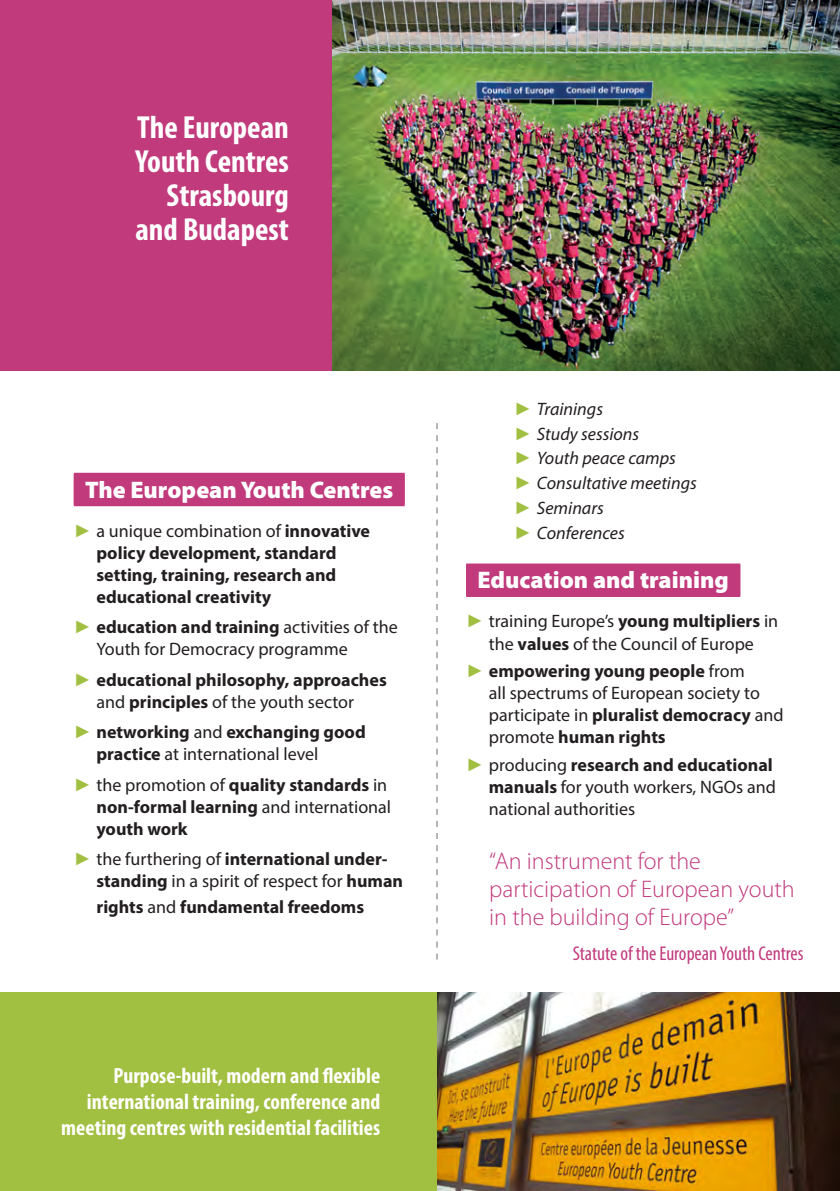
<style>
.page{position:relative;width:840px;height:1191px;background:#fff}
.page>*{position:absolute;margin:0;border:0;box-sizing:border-box;transform-origin:0 0}
.Texte{font:700 condensed 32px/34px "Myriad Pro";color:#fff;text-align:right}
.Texte-2{font:300 24px/28px "Myriad Pro";color:#c13a7c}
.Titre_grisé{font:900 24px "Myriad Pro";color:#fff}
.Texte-3{font:700 condensed 22px/26px "Myriad Pro";color:#fff;text-align:right}
.Texte-4{font:condensed 20px "Myriad Pro";color:#c13a7c}
.t1{font:18px/22px "Myriad Pro";color:#231f20}
.t2{font:700 18px/22px "Myriad Pro";color:#231f20}
.t3{font:italic 18px "Myriad Pro";color:#231f20}
.s1{font-family:"Arial";font-weight:400;color:#a1bf40}
.s2{font-weight:400}
.s3{font-family:"Arial";color:#a1bf40}
.s4{font-weight:700}
.s5{font-family:"Arial";font-style:normal;color:#a1bf40}
</style>
<div class="page">
<div style="left:0;top:992px;width:437px;height:199px;background:#a1bf40"></div>
<div style="left:74px;top:474px;width:330px;height:32px;background:#c13a7c"></div>
<div style="left:74px;top:473px;width:330px;height:32px;background:#c13a7c"></div>
<div style="left:466px;top:565px;width:273px;height:32px;background:#c13a7c"></div>
<div style="left:466px;top:563px;width:273px;height:32px;background:#c13a7c"></div>
<div style="left:0;top:0;width:334px;height:371px;background:#c13a7c"></div>
<img style="left:332px;top:0;width:507px;height:371px">
<img style="left:437px;top:992px;width:402px;height:199px">
<svg style="left:436px;top:423px;width:1px;height:536px"></svg>
<p class="Texte" style="left:135px;top:110px;width:155px">The European<br>Youth Centres<br>Strasbourg and Budapest</p>
<p class="Titre_grisé" style="left:85px;top:473px;width:309px">The European Youth Centres</p>
<p class="t2" style="left:96px;top:519px;width:275px;text-indent:-23px"><span class="s1">►</span> <span class="s2">a unique combination of</span> innovative policy development, standard setting, training, research and educational creativity</p>
<p class="t1" style="left:96px;top:616px;width:302px;text-indent:-23px"><span class="s3">►</span> <span class="s4">education and training</span> activities of the<br>Youth for Democracy programme</p>
<p class="t2" style="left:74px;top:668px;width:314px;text-align:center"><span class="s1">►</span> educational philosophy, approaches <span class="s2">and</span> principles <span class="s2">of the youth sector</span></p>
<p class="t2" style="left:96px;top:720px;width:270px;text-indent:-23px"><span class="s1">►</span> networking <span class="s2">and</span> exchanging good practice <span class="s2">at international level</span></p>
<p class="t2" style="left:96px;top:773px;width:296px;text-indent:-23px"><span class="s1">►</span> <span class="s2">the promotion of</span> quality standards <span class="s2">in </span>non-formal learning <span class="s2">and international </span>youth work</p>
<p class="t1" style="left:96px;top:848px;width:308px;text-indent:-23px"><span class="s3">►</span> the furthering of <span class="s4">international under&shy;standing</span> in a spirit of respect for <span class="s4">human</span></p>
<p class="t2" style="left:96px;top:895px;width:269px">rights <span class="s2">and</span> fundamental freedoms</p>
<p class="Texte-3" style="left:61px;top:1061px;width:320px">Purpose-built, modern and flexible international training, conference and meeting centres with residential facilities</p>
<p class="t3" style="left:514px;top:397px;width:90px"><span class="s5">►</span> Trainings</p>
<p class="t3" style="left:514px;top:422px;width:126px"><span class="s5">►</span> Study sessions</p>
<p class="t3" style="left:514px;top:447px;width:163px"><span class="s5">►</span> Youth peace camps</p>
<p class="t3" style="left:514px;top:472px;width:184px"><span class="s5">►</span> Consultative meetings</p>
<p class="t3" style="left:514px;top:497px;width:91px"><span class="s5">►</span> Seminars</p>
<p class="t3" style="left:514px;top:522px;width:112px"><span class="s5">►</span> Conferences</p>
<p class="Titre_grisé" style="left:477px;top:564px;width:253px">Education and training</p>
<p class="t1" style="left:466px;top:610px;width:313px;text-align:center"><span class="s3">►</span> training Europe’s <span class="s4">young multipliers</span> in the <span class="s4">values</span> of the Council of Europe</p>
<p class="t1" style="left:488px;top:660px;width:296px;text-indent:-23px"><span class="s3">►</span> <span class="s4">empowering young people</span> from<br>all spectrums of European society to participate in <span class="s4">pluralist democracy</span> and promote <span class="s4">human rights</span></p>
<p class="t1" style="left:488px;top:753px;width:288px;text-indent:-23px"><span class="s3">►</span> producing <span class="s4">research and educational manuals</span> for youth workers, NGOs and national authorities</p>
<p class="Texte-2" style="left:489px;top:846px;width:307px">“An instrument for the participation of European youth in the building of Europe”</p>
<p class="Texte-4" style="left:572px;top:941px;width:232px">Statute of the European Youth Centres</p>
</div>
